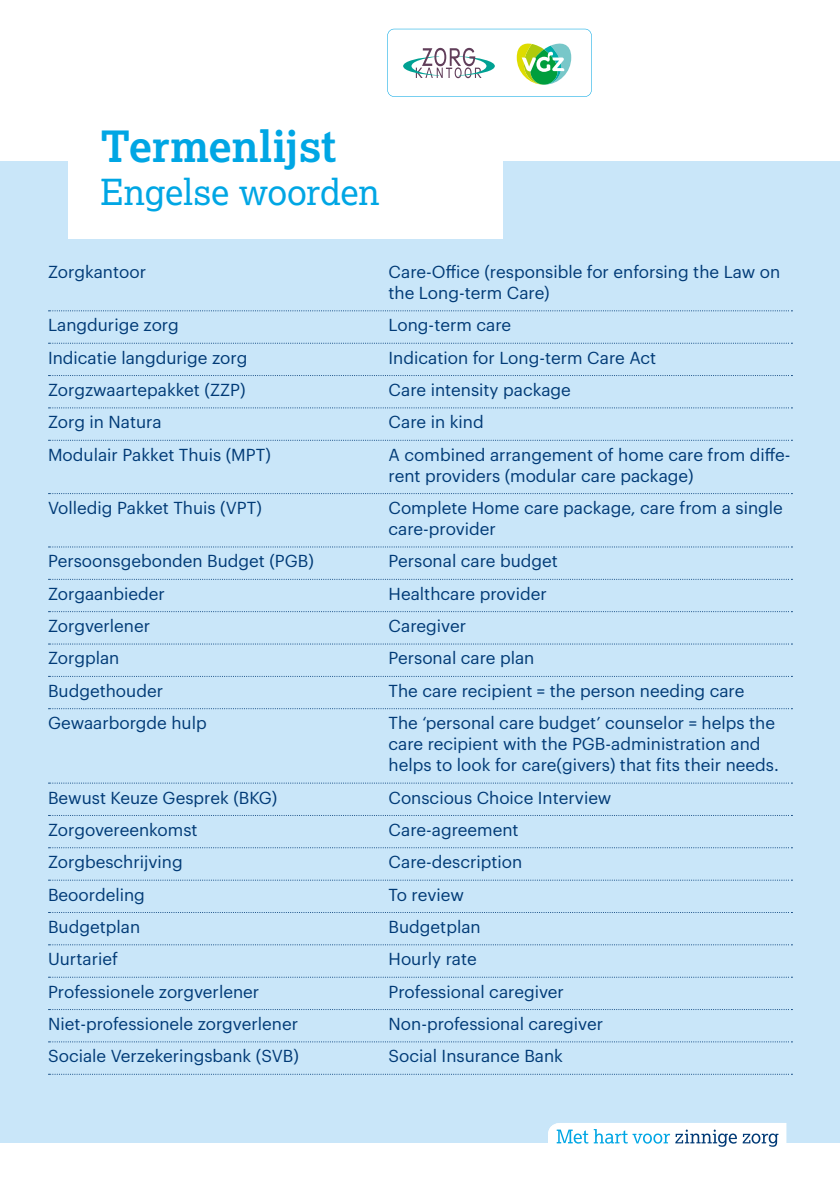
<style>
.page{position:relative;width:840px;height:1191px;background:#fff}
.page>*{position:absolute;margin:0;border:0;box-sizing:border-box;transform-origin:0 0}
.t1{font:700 43.2px "Lexia";color:#00a6e4}
.t2{font:36px "Lexia";letter-spacing:-.005em;color:#00a6e4}
.t3{font:17px/21px "Graphik";color:#003a76}
</style>
<div class="page">
<div style="left:0;top:162px;width:839px;height:981px;background:#c9e6f9"></div>
<div style="left:68px;top:97px;width:434px;height:142px;background:#fff"></div>
<svg style="left:387px;top:29px;width:204px;height:68px"></svg>
<svg style="left:548px;top:1123px;width:237px;height:24px"></svg>
<svg style="left:48px;top:310px;width:744px;height:1px"></svg>
<svg style="left:48px;top:343px;width:744px;height:1px"></svg>
<svg style="left:48px;top:375px;width:744px;height:1px"></svg>
<svg style="left:48px;top:407px;width:744px;height:1px"></svg>
<svg style="left:48px;top:440px;width:744px;height:1px"></svg>
<svg style="left:48px;top:493px;width:744px;height:1px"></svg>
<svg style="left:48px;top:546px;width:744px;height:1px"></svg>
<svg style="left:48px;top:579px;width:744px;height:1px"></svg>
<svg style="left:48px;top:611px;width:744px;height:1px"></svg>
<svg style="left:48px;top:643px;width:744px;height:1px"></svg>
<svg style="left:48px;top:676px;width:744px;height:1px"></svg>
<svg style="left:48px;top:708px;width:744px;height:1px"></svg>
<svg style="left:48px;top:782px;width:744px;height:1px"></svg>
<svg style="left:48px;top:815px;width:744px;height:1px"></svg>
<svg style="left:48px;top:847px;width:744px;height:1px"></svg>
<svg style="left:48px;top:879px;width:744px;height:1px"></svg>
<svg style="left:48px;top:912px;width:744px;height:1px"></svg>
<svg style="left:48px;top:944px;width:744px;height:1px"></svg>
<svg style="left:48px;top:976px;width:744px;height:1px"></svg>
<svg style="left:48px;top:1009px;width:744px;height:1px"></svg>
<svg style="left:48px;top:1041px;width:744px;height:1px"></svg>
<svg style="left:48px;top:1073px;width:744px;height:1px"></svg>
<h1 class="t1" style="left:100px;top:119px;width:237px">Termenlijst</h1>
<h2 class="t2" style="left:100px;top:169px;width:280px">Engelse woorden</h2>
<p class="t3" style="left:48px;top:260px;width:99px">Zorgkantoor</p>
<p class="t3" style="left:388px;top:260px;width:393px">Care-Office (responsible for enforsing the Law on the Long-term Care)</p>
<p class="t3" style="left:48px;top:313px;width:132px">Langdurige zorg</p>
<p class="t3" style="left:388px;top:313px;width:124px">Long-term care</p>
<p class="t3" style="left:48px;top:345px;width:201px">Indicatie langdurige zorg</p>
<p class="t3" style="left:388px;top:345px;width:269px">Indication for Long-term Care Act</p>
<p class="t3" style="left:48px;top:378px;width:199px">Zorgzwaartepakket (ZZP)</p>
<p class="t3" style="left:388px;top:378px;width:184px">Care intensity package</p>
<p class="t3" style="left:48px;top:410px;width:115px">Zorg in Natura</p>
<p class="t3" style="left:388px;top:410px;width:96px">Care in kind</p>
<p class="t3" style="left:48px;top:442px;width:224px">Modulair Pakket Thuis (MPT)</p>
<p class="t3" style="left:388px;top:442px;width:403px">A combined arrangement of home care from diffe&shy;rent providers (modular care package)</p>
<p class="t3" style="left:48px;top:496px;width:215px">Volledig Pakket Thuis (VPT)</p>
<p class="t3" style="left:388px;top:496px;width:395px">Complete Home care package, care from a single care-provider</p>
<p class="t3" style="left:48px;top:549px;width:267px">Persoonsgebonden Budget (PGB)</p>
<p class="t3" style="left:388px;top:549px;width:171px">Personal care budget</p>
<p class="t3" style="left:48px;top:581px;width:118px">Zorgaanbieder</p>
<p class="t3" style="left:388px;top:581px;width:159px">Healthcare provider</p>
<p class="t3" style="left:48px;top:614px;width:104px">Zorgverlener</p>
<p class="t3" style="left:388px;top:614px;width:79px">Caregiver</p>
<p class="t3" style="left:48px;top:646px;width:73px">Zorgplan</p>
<p class="t3" style="left:388px;top:646px;width:147px">Personal care plan</p>
<p class="t3" style="left:48px;top:678px;width:116px">Budgethouder</p>
<p class="t3" style="left:388px;top:678px;width:357px">The care recipient = the person needing care</p>
<p class="t3" style="left:48px;top:711px;width:160px">Gewaarborgde hulp</p>
<p class="t3" style="left:388px;top:711px;width:391px">The ‘personal care budget’ counselor = helps the care recipient with the PGB-administration and helps to look for care(givers) that fits their needs.</p>
<p class="t3" style="left:48px;top:785px;width:231px">Bewust Keuze Gesprek (BKG)</p>
<p class="t3" style="left:388px;top:785px;width:224px">Conscious Choice Interview</p>
<p class="t3" style="left:48px;top:817px;width:151px">Zorgovereenkomst</p>
<p class="t3" style="left:388px;top:817px;width:131px">Care-agreement</p>
<p class="t3" style="left:48px;top:850px;width:136px">Zorgbeschrijving</p>
<p class="t3" style="left:388px;top:850px;width:135px">Care-description</p>
<p class="t3" style="left:48px;top:882px;width:98px">Beoordeling</p>
<p class="t3" style="left:388px;top:882px;width:77px">To review</p>
<p class="t3" style="left:48px;top:914px;width:94px">Budgetplan</p>
<p class="t3" style="left:388px;top:914px;width:94px">Budgetplan</p>
<p class="t3" style="left:48px;top:947px;width:71px">Uurtarief</p>
<p class="t3" style="left:388px;top:947px;width:90px">Hourly rate</p>
<p class="t3" style="left:48px;top:979px;width:213px">Professionele zorgverlener</p>
<p class="t3" style="left:388px;top:979px;width:177px">Professional caregiver</p>
<p class="t3" style="left:48px;top:1011px;width:251px">Niet-professionele zorgverlener</p>
<p class="t3" style="left:388px;top:1011px;width:216px">Non-professional caregiver</p>
<p class="t3" style="left:48px;top:1044px;width:252px">Sociale Verzekeringsbank (SVB)</p>
<p class="t3" style="left:388px;top:1044px;width:176px">Social Insurance Bank</p>
</div>
